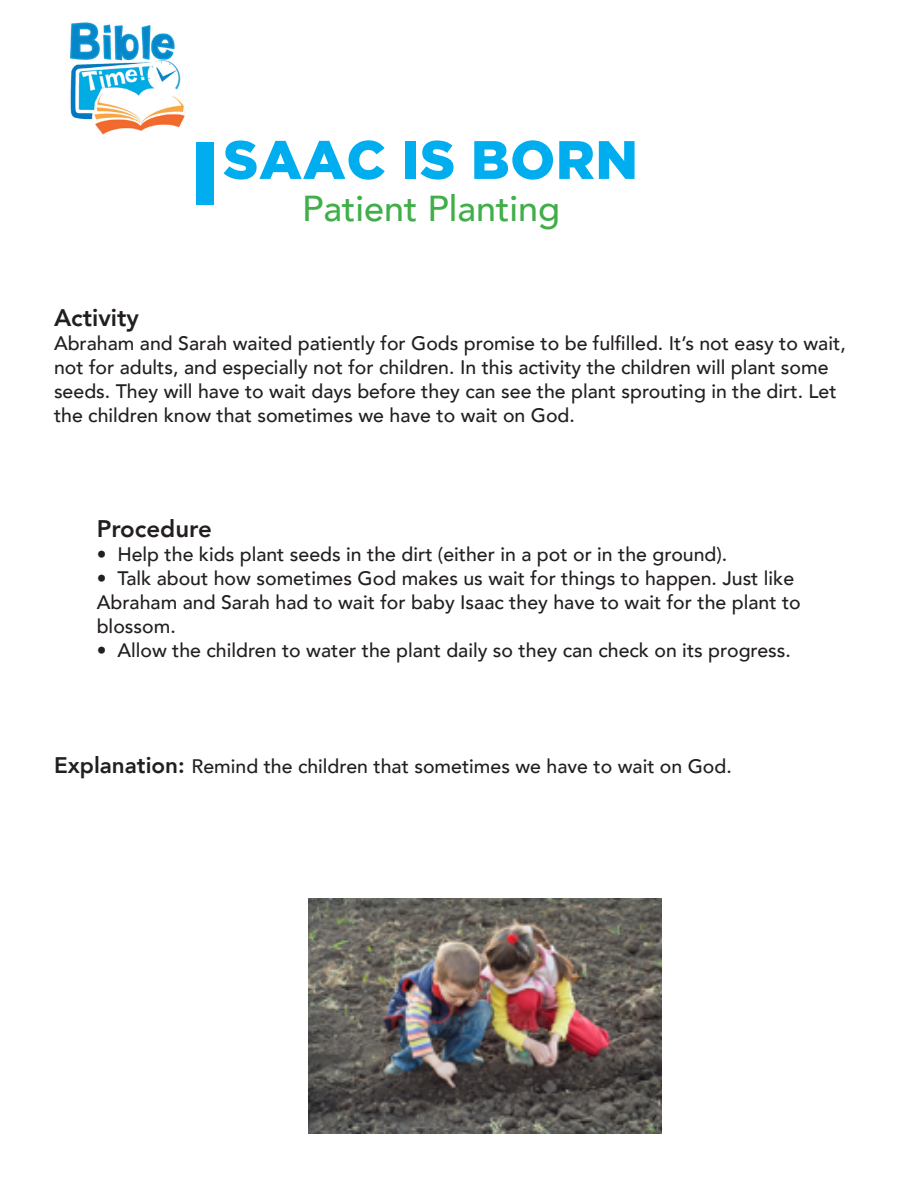
<style>
.page{position:relative;width:918px;height:1188px;background:#fff}
.page>*{position:absolute;margin:0;border:0;box-sizing:border-box;transform-origin:0 0}
.t1{font:900 90px "Gotham";color:#00aeef}
.t2{font:900 54px "Gotham";letter-spacing:.015em;color:#00aeef}
.t3{font:500 36px "Avenir";color:#40ae49}
.t4{font:800 24px "Avenir";color:#231f20}
.t5{font:500 19.5px/24px "Avenir";color:#231f20}
.s1{font-weight:800;font-size:22.5px}
</style>
<div class="page">
<img style="left:70px;top:22px;width:115px;height:112px">
<img style="left:308px;top:898px;width:354px;height:236px">
<p class="t1" style="left:190px;top:121px;width:31px">I</p>
<p class="t2" style="left:223px;top:129px;width:416px">SAAC IS BORN</p>
<p class="t3" style="left:302px;top:177px;width:260px">Patient Planting</p>
<p class="t4" style="left:54px;top:298px;width:86px">Activity</p>
<p class="t5" style="left:54px;top:330px;width:793px">Abraham and Sarah waited patiently for Gods promise to be fulfilled. It’s not easy to wait, not for adults, and especially not for children. In this activity the children will plant some seeds. They will have to wait days before they can see the plant sprouting in the dirt. Let the children know that sometimes we have to wait on God.</p>
<p class="t4" style="left:97px;top:510px;width:117px">Procedure</p>
<p class="t5" style="left:97px;top:541px;width:632px">• Help the kids plant seeds in the dirt (either in a pot or in the ground).</p>
<p class="t5" style="left:97px;top:565px;width:706px">• Talk about how sometimes God makes us wait for things to happen. Just like<br>Abraham and Sarah had to wait for baby Isaac they have to wait for the plant to blossom.</p>
<p class="t5" style="left:97px;top:637px;width:696px">• Allow the children to water the plant daily so they can check on its progress.</p>
<p class="t5" style="left:54px;top:753px;width:679px"><span class="s1">Explanation:</span> Remind the children that sometimes we have to wait on God.</p>
</div>
